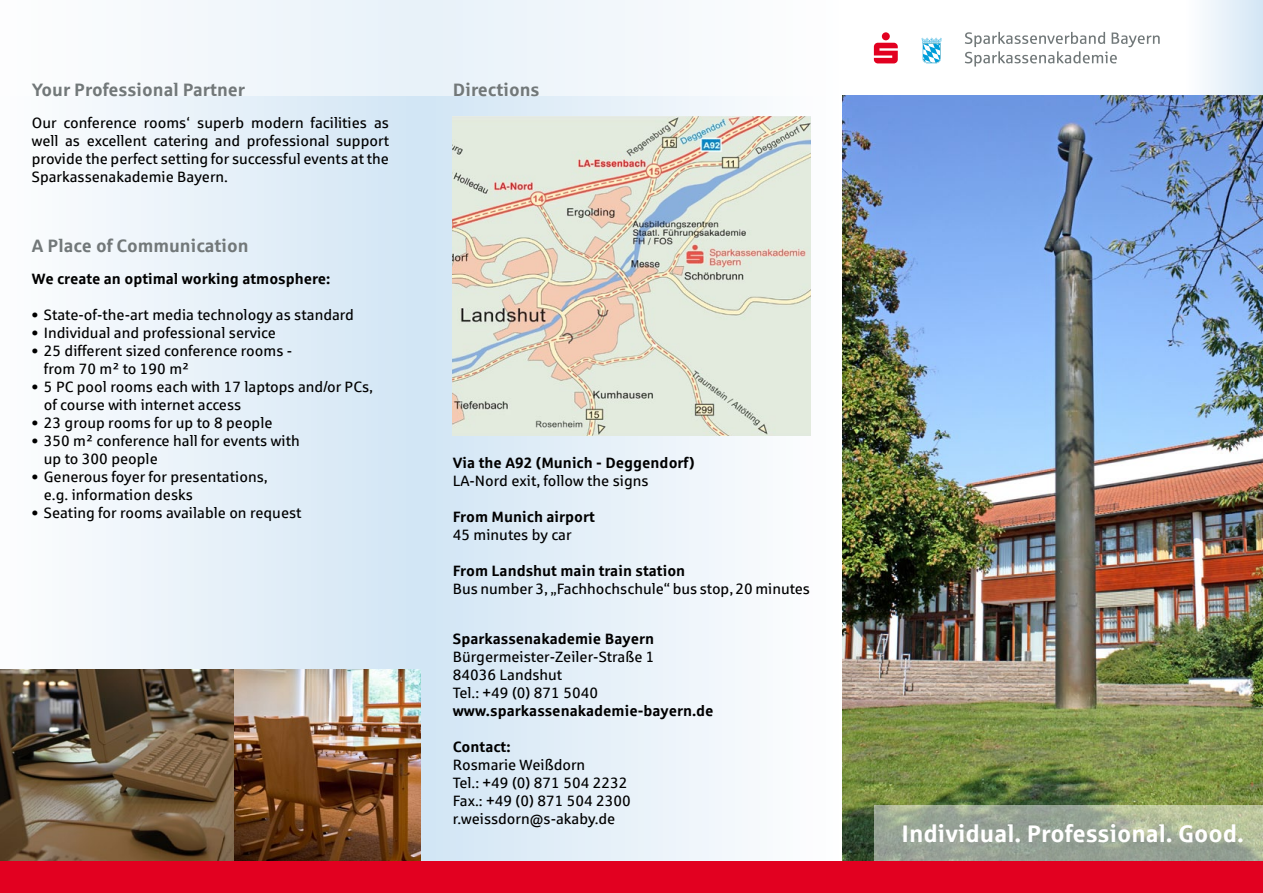
<style>
.page{position:relative;width:1263px;height:893px;background:#fff}
.page>*{position:absolute;margin:0;border:0;box-sizing:border-box;transform-origin:0 0}
.t1{font:700 24px "Sparkasse Rg";color:#fff}
.t2{font:700 18px "Sparkasse Rg";color:#727879}
.t3{font:15px/18px "Sparkasse Rg";color:#000}
.t4{font:700 15px "Sparkasse Rg";color:#000}
</style>
<div class="page">
<div style="left:1184px;top:0;width:79px;height:140px;background:linear-gradient(to right,#fff,#d3e6f5)"></div>
<img style="left:842px;top:96px;width:421px;height:765px">
<div style="left:421px;top:0;width:421px;height:893px;background:linear-gradient(to right,#d2e5f4,#fffefe)"></div>
<div style="left:0;top:0;width:421px;height:893px;background:linear-gradient(to right,#fdfdfe,#d2e5f4)"></div>
<img style="left:233px;top:670px;width:188px;height:191px">
<img style="left:0;top:670px;width:233px;height:191px">
<svg style="left:965px;top:32px;width:195px;height:35px"></svg>
<svg style="left:874px;top:32px;width:24px;height:31px"></svg>
<svg style="left:922px;top:38px;width:19px;height:25px"></svg>
<img style="left:453px;top:117px;width:357px;height:319px">
<div style="left:0;top:0;width:842px;height:96px;background:#f3f8fb"></div>
<svg style="left:874px;top:805px;width:389px;height:56px;background:#9faa96"></svg>
<div style="left:0;top:861px;width:1263px;height:32px;background:#e20020"></div>
<p class="t2" style="left:32px;top:78px;width:215px">Your Professional Partner</p>
<p class="t3" style="left:32px;top:113px;width:359px;text-align:justify">Our conference rooms‘ superb modern facilities as well as excellent catering and professional support provide the perfect setting for successful events at the Sparkassenakademie Bayern.</p>
<p class="t2" style="left:32px;top:234px;width:218px">A Place of Communication</p>
<p class="t4" style="left:32px;top:270px;width:300px">We create an optimal working atmosphere:</p>
<p class="t3" style="left:32px;top:306px;width:324px">• State-of-the-art media technology as standard</p>
<p class="t3" style="left:32px;top:324px;width:246px">• Individual and professional service</p>
<p class="t3" style="left:44px;top:342px;width:250px;text-indent:-12px">• 25 different sized conference rooms - from 70 m² to 190 m²</p>
<p class="t3" style="left:44px;top:378px;width:330px;text-indent:-12px">• 5 PC pool rooms each with 17 laptops and/or PCs, of course with internet access</p>
<p class="t3" style="left:32px;top:414px;width:242px">• 23 group rooms for up to 8 people</p>
<p class="t3" style="left:44px;top:432px;width:257px;text-indent:-12px">• 350 m² conference hall for events with up to 300 people</p>
<p class="t3" style="left:44px;top:468px;width:225px;text-indent:-12px">• Generous foyer for presentations, e.g. information desks</p>
<p class="t3" style="left:32px;top:504px;width:271px">• Seating for rooms available on request</p>
<p class="t2" style="left:453px;top:78px;width:88px">Directions</p>
<p class="t4" style="left:453px;top:453px;width:243px">Via the A92 (Munich - Deggendorf)</p>
<p class="t3" style="left:453px;top:472px;width:197px">LA-Nord exit, follow the signs</p>
<p class="t4" style="left:453px;top:507px;width:144px">From Munich airport</p>
<p class="t3" style="left:453px;top:526px;width:120px">45 minutes by car</p>
<p class="t4" style="left:453px;top:561px;width:234px">From Landshut main train station</p>
<p class="t3" style="left:453px;top:580px;width:359px">Bus number 3, „Fachhochschule“ bus stop, 20 minutes</p>
<p class="t4" style="left:453px;top:629px;width:203px">Sparkassenakademie Bayern</p>
<p class="t3" style="left:453px;top:647px;width:203px">Bürgermeister-Zeiler-Straße 1<br>84036 Landshut<br>Tel.: +49 (0) 871 5040</p>
<p class="t4" style="left:453px;top:701px;width:262px">www.sparkassenakademie-bayern.de</p>
<p class="t4" style="left:453px;top:737px;width:59px">Contact:</p>
<p class="t3" style="left:453px;top:755px;width:180px">Rosmarie Weißdorn<br>Tel.: +49 (0) 871 504 2232<br>Fax.: +49 (0) 871 504 2300 r.weissdorn@s-akaby.de</p>
<h1 class="t1" style="left:901px;top:818px;width:344px">Individual. Professional. Good.</h1>
</div>
